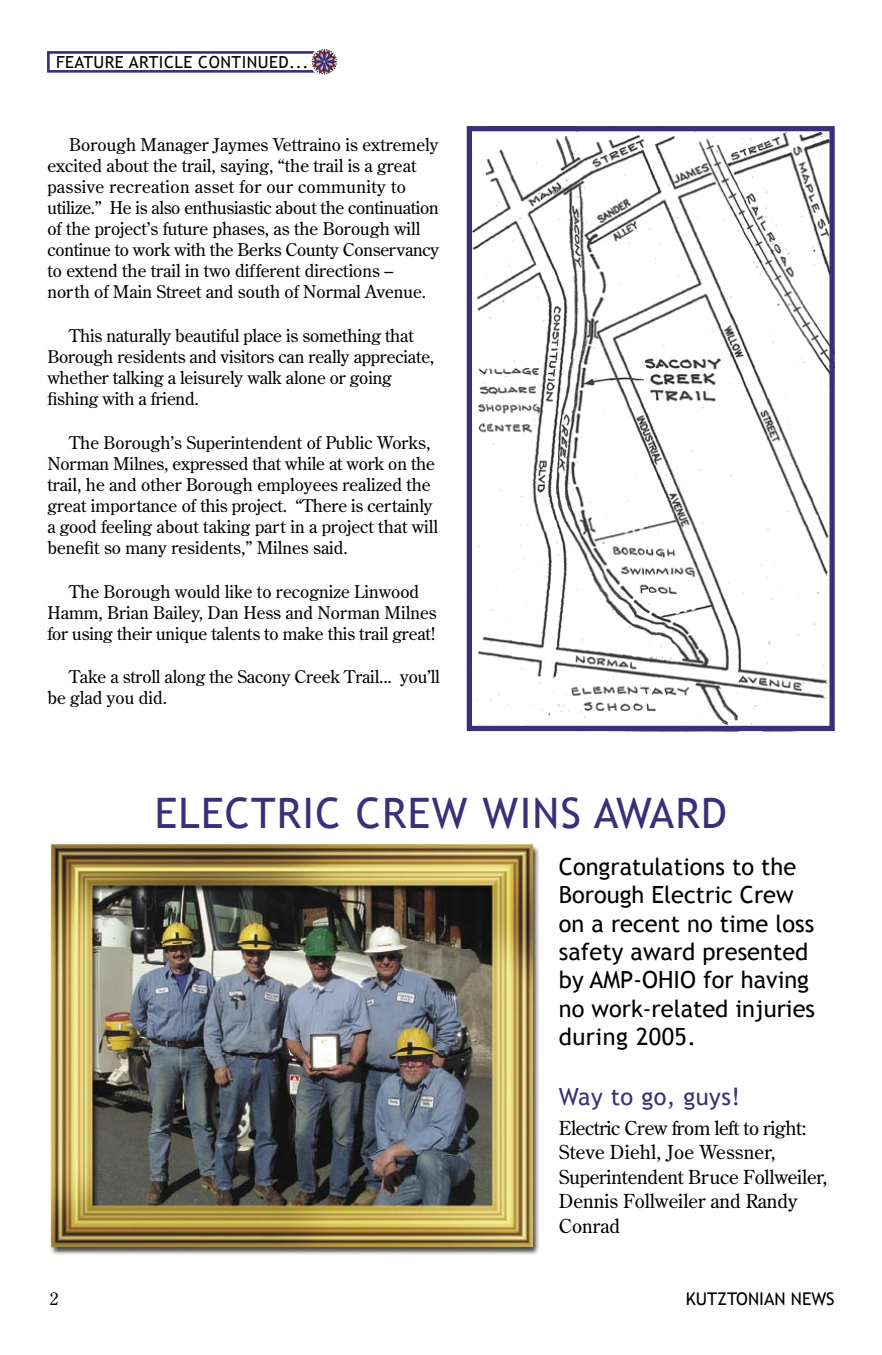
<style>
.page{position:relative;width:882px;height:1355px;background:#fff}
.page>*{position:absolute;margin:0;border:0;box-sizing:border-box;transform-origin:0 0}
.t1{font:42px "Trebuchet MS";letter-spacing:.03em;color:#3c2e79}
.t2{font:23.62px/28.3px "Trebuchet MS";color:#000}
.t3{font:23.62px "Trebuchet MS";letter-spacing:.02em;color:#3c2e79}
.t4{font:19.25px/24.5px "Century Old Style Std";letter-spacing:-.01em;color:#000}
.t5{font:17.5px/21px "Century Old Style Std";color:#000}
.t6{font:17.5px "Trebuchet MS";color:#000}
.t7{font:16.62px "Trebuchet MS";letter-spacing:.03em;color:#000}
</style>
<div class="page">
<svg style="left:47px;top:51px;width:263px;height:22px"></svg>
<img style="left:310px;top:48px;width:29px;height:28px">
<img style="left:51px;top:843px;width:488px;height:412px">
<svg style="left:467px;top:126px;width:368px;height:605px"></svg>
<p class="t7" style="left:56px;top:52px;width:254px">FEATURE ARTICLE CONTINUED...</p>
<p class="t5" style="left:47px;top:134px;width:393px;text-indent:22px">Borough Manager Jaymes Vettraino is extremely excited about the trail, saying, “the trail is a great passive recreation asset for our community to utilize.” He is also enthusiastic about the continuation of the project’s future phases, as the Borough will continue to work with the Berks County Conservancy to extend the trail in two different directions – north of Main Street and south of Normal Avenue.</p>
<p class="t5" style="left:47px;top:325px;width:388px;text-indent:22px">This naturally beautiful place is something that Borough residents and visitors can really appreciate, whether talking a leisurely walk alone or going fishing with a friend.</p>
<p class="t5" style="left:47px;top:432px;width:392px;text-indent:22px">The Borough’s Superintendent of Public Works, Norman Milnes, expressed that while at work on the trail, he and other Borough employees realized the great importance of this project. “There is certainly a good feeling about taking part in a project that will benefit so many residents,” Milnes said.</p>
<p class="t5" style="left:47px;top:580px;width:391px;text-align:center">The Borough would like to recognize Linwood<br>Hamm, Brian Bailey, Dan Hess and Norman Milnes for using their unique talents to make this trail great!</p>
<p class="t5" style="left:47px;top:666px;width:394px;text-indent:22px">Take a stroll along the Sacony Creek Trail... you’ll be glad you did.</p>
<h1 class="t1" style="left:155px;top:788px;width:574px">ELECTRIC CREW WINS AWARD</h1>
<h2 class="t2" style="left:559px;top:852px;width:258px">Congratulations to the<br>Borough Electric Crew on a recent no time loss safety award presented by AMP-OHIO for having no work-related injuries during 2005.</h2>
<h2 class="t3" style="left:559px;top:1082px;width:183px">Way to go, guys!</h2>
<p class="t4" style="left:559px;top:1115px;width:270px">Electric Crew from left to right:<br>Steve Diehl, Joe Wessner,<br>Superintendent Bruce Follweiler,<br>Dennis Follweiler and Randy<br>Conrad</p>
<p class="t5" style="left:50px;top:1288px;width:10px">2</p>
<p class="t6" style="left:686px;top:1288px;width:150px">KUTZTONIAN NEWS</p>
</div>
